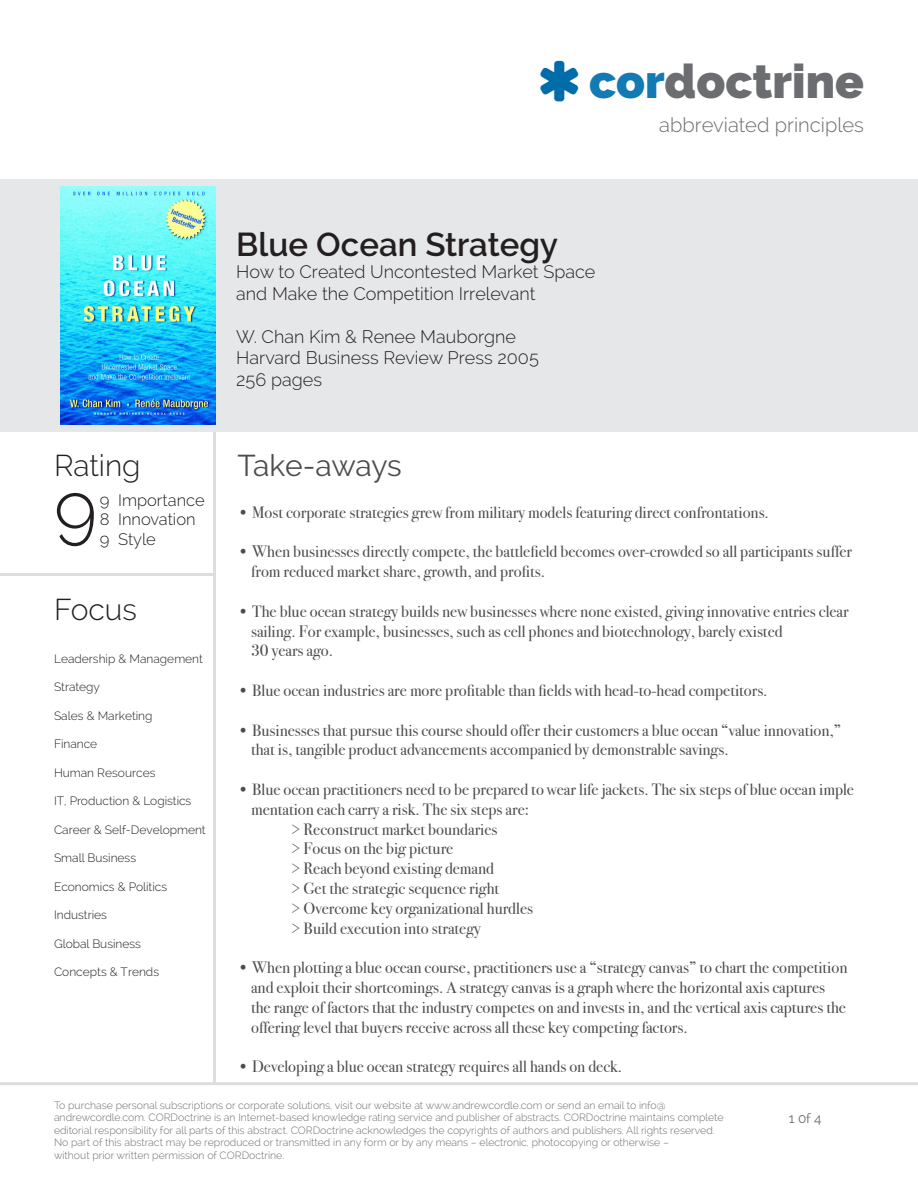
<style>
.page{position:relative;width:918px;height:1188px;background:#fff}
.page>*{position:absolute;margin:0;border:0;box-sizing:border-box;transform-origin:0 0}
.t1{font:300 73.5px "Raleway";color:#231f20}
.t2{font:800 47.25px "Raleway";color:#6c6d70}
.t3{font:600 33px "Raleway";color:#231f20}
.t4{font:300 30px "Raleway";color:#231f20}
.t5{font:30px "Raleway";letter-spacing:-.015em;color:#4b4c4d}
.t6{font:300 20.25px "Raleway";color:#6c6d70}
.t7{font:300 18px "Raleway";color:#231f20}
.t8{font:16.5px/19.8px "Bodoni Svty Two ITCTT";color:#4b4c4d}
.t9{font:300 16.5px "Raleway";color:#231f20}
.t10{font:13.5px "Raleway";color:#6c6d70}
.t11{font:300 12px "Raleway";color:#231f20}
.t12{font:300 10.5px/12.6px "Raleway";color:#6c6d70}
.s1{color:#137ab4}
</style>
<div class="page">
<div style="left:0;top:179px;width:918px;height:253px;background:#e6e7e9"></div>
<img style="left:60px;top:187px;width:156px;height:237px">
<hr style="left:213px;top:432px;width:3px;height:652px;background:#dcdddf">
<hr style="left:0;top:573px;width:213px;height:3px;background:#dcdddf">
<hr style="left:0;top:1082px;width:918px;height:3px;background:#dcdddf">
<p class="t2" style="left:589px;top:54px;width:276px"><span class="s1">cor</span>doctrine</p>
<p class="t6" style="left:659px;top:113px;width:206px">abbreviated principles</p>
<p class="t3" style="left:236px;top:226px;width:323px">Blue Ocean Strategy</p>
<p class="t7" style="left:236px;top:261px;width:361px">How to Created Uncontested Market Space</p>
<p class="t7" style="left:236px;top:283px;width:301px">and Make the Competition Irrelevant</p>
<p class="t7" style="left:236px;top:326px;width:281px">W. Chan Kim &amp; Renee Mauborgne</p>
<p class="t7" style="left:236px;top:348px;width:304px">Harvard Business Review Press 2005</p>
<p class="t7" style="left:236px;top:369px;width:87px">256 pages</p>
<p class="t4" style="left:54px;top:448px;width:88px">Rating</p>
<p class="t1" style="left:54px;top:466px;width:45px">9</p>
<p class="t9" style="left:100px;top:490px;width:107px">9 Importance</p>
<p class="t5" style="left:238px;top:448px;width:166px">Take-aways</p>
<p class="t8" style="left:238px;top:501px;width:533px">• Most corporate strategies grew from military models featuring direct confrontations.</p>
<p class="t8" style="left:238px;top:540px;width:616px">• When businesses directly compete, the battlefield becomes over-crowded so all participants suffer</p>
<p class="t8" style="left:251px;top:560px;width:295px">from reduced market share, growth, and profits.</p>
<p class="t8" style="left:238px;top:600px;width:613px">• The blue ocean strategy builds new businesses where none existed, giving innovative entries clear</p>
<p class="t8" style="left:251px;top:619px;width:533px">sailing. For example, businesses, such as cell phones and biotechnology, barely existed</p>
<p class="t8" style="left:251px;top:639px;width:83px">30 years ago.</p>
<p class="t8" style="left:238px;top:679px;width:531px">• Blue ocean industries are more profitable than fields with head-to-head competitors.</p>
<p class="t8" style="left:238px;top:718px;width:605px">• Businesses that pursue this course should offer their customers a blue ocean “value innovation,”</p>
<p class="t8" style="left:251px;top:738px;width:479px">that is, tangible product advancements accompanied by demonstrable savings.</p>
<p class="t8" style="left:238px;top:778px;width:618px">• Blue ocean practitioners need to be prepared to wear life jackets. The six steps of blue ocean imple</p>
<p class="t8" style="left:251px;top:798px;width:279px">mentation each carry a risk. The six steps are:</p>
<p class="t8" style="left:292px;top:817px;width:207px">&gt; Reconstruct market boundaries</p>
<p class="t8" style="left:292px;top:837px;width:163px">&gt; Focus on the big picture</p>
<p class="t8" style="left:292px;top:857px;width:204px">&gt; Reach beyond existing demand</p>
<p class="t8" style="left:292px;top:877px;width:209px">&gt; Get the strategic sequence right</p>
<p class="t8" style="left:292px;top:897px;width:243px">&gt; Overcome key organizational hurdles</p>
<p class="t8" style="left:292px;top:916px;width:191px">&gt; Build execution into strategy</p>
<p class="t8" style="left:238px;top:956px;width:611px">• When plotting a blue ocean course, practitioners use a “strategy canvas” to chart the competition</p>
<p class="t8" style="left:251px;top:976px;width:596px">and exploit their shortcomings. A strategy canvas is a graph where the horizontal axis captures the range of factors that the industry competes on and invests in, and the vertical axis captures the offering level that buyers receive across all these key competing factors.</p>
<p class="t8" style="left:238px;top:1055px;width:386px">• Developing a blue ocean strategy requires all hands on deck.</p>
<p class="t10" style="left:789px;top:1110px;width:34px">1 0f 4</p>
<p class="t9" style="left:100px;top:510px;width:97px">8 Innovation</p>
<p class="t9" style="left:100px;top:530px;width:58px">9 Style</p>
<p class="t4" style="left:54px;top:592px;width:84px">Focus</p>
<p class="t11" style="left:54px;top:652px;width:150px">Leadership &amp; Management</p>
<p class="t11" style="left:54px;top:680px;width:48px">Strategy</p>
<p class="t11" style="left:54px;top:709px;width:100px">Sales &amp; Marketing</p>
<p class="t11" style="left:54px;top:737px;width:45px">Finance</p>
<p class="t11" style="left:54px;top:766px;width:103px">Human Resources</p>
<p class="t11" style="left:54px;top:794px;width:139px">IT, Production &amp; Logistics</p>
<p class="t11" style="left:54px;top:823px;width:153px">Career &amp; Self-Development</p>
<p class="t11" style="left:54px;top:851px;width:84px">Small Business</p>
<p class="t11" style="left:54px;top:880px;width:115px">Economics &amp; Politics</p>
<p class="t11" style="left:54px;top:908px;width:55px">Industries</p>
<p class="t11" style="left:54px;top:937px;width:89px">Global Business</p>
<p class="t11" style="left:54px;top:965px;width:107px">Concepts &amp; Trends</p>
<p class="t12" style="left:54px;top:1098px;width:671px">To purchase personal subscriptions or corporate solutions, visit our website at www.andrewcordle.com or send an email to info@ andrewcordle.com. CORDoctrine is an Internet-based knowledge rating service and publisher of abstracts. CORDoctrine maintains complete editorial responsibility for all parts of this abstract. CORDoctrine acknowledges the copyrights of authors and publishers. All rights reserved.<br>No part of this abstract may be reproduced or transmitted in any form or by any means – electronic, photocopying or otherwise –</p>
<p class="t12" style="left:54px;top:1149px;width:232px">without prior written permission of CORDoctrine.</p>
</div>
